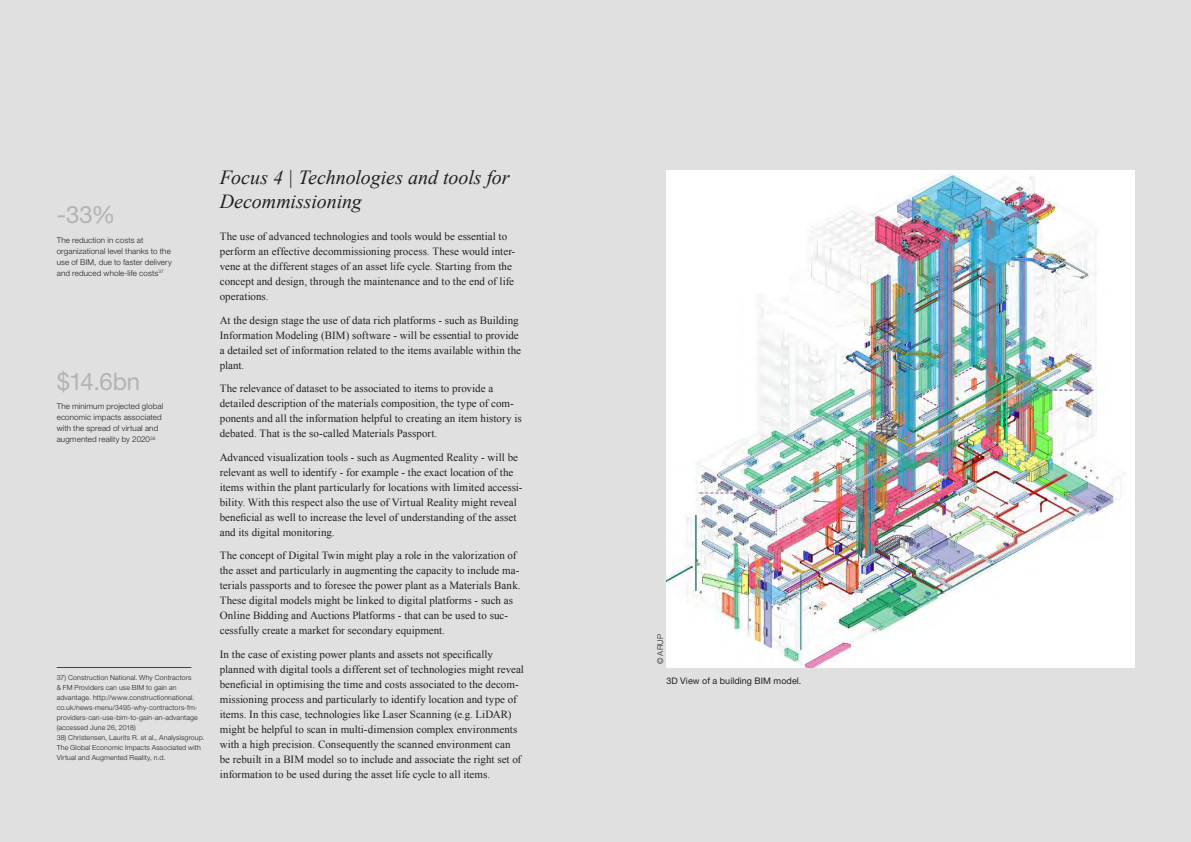
<style>
.page{position:relative;width:1191px;height:842px;background:#e0e0e0}
.page>*{position:absolute;margin:0;border:0;box-sizing:border-box;transform-origin:0 0}
.t1{font:24px "Helvetica Neue LT Std";letter-spacing:-.005em;color:#b2b3b7}
.t2{font:italic 20px/24px "Times New Roman";color:#231f20}
.t3{font:11px/15px "Times New Roman";color:#231f20}
.t4{font:9px "Helvetica Neue LT Std";letter-spacing:.01em;color:#231f20}
.t5{font:300 8px/11px "Helvetica Neue LT Std";letter-spacing:.015em;color:#231f20}
.t6{font:300 7px/10px "Helvetica Neue LT Std";letter-spacing:.02em;color:#231f20}
</style>
<div class="page">
<hr style="left:57px;top:667px;width:134px;height:1px;background:#231f20">
<img style="left:666px;top:170px;width:468px;height:497px">
<h1 class="t1" style="left:57px;top:200px;width:60px">-33%</h1>
<p class="t5" style="left:57px;top:234px;width:116px">The reduction in costs at organizational level thanks to the use of BIM, due to faster delivery and reduced whole-life costs<sup>37</sup></p>
<h1 class="t1" style="left:57px;top:367px;width:85px">$14.6bn</h1>
<p class="t5" style="left:57px;top:401px;width:108px">The minimum projected global economic impacts associated with the spread of virtual and augmented reality by 2020<sup>38</sup></p>
<p class="t6" style="left:57px;top:673px;width:143px">37) Construction National. Why Contractors<br>&amp; FM Providers can use BIM to gain an advantage. http://www.constructionnational. co.uk/news-menu/3495-why-contractors-fm&shy;providers-can-use-bim-to-gain-an-advantage (accessed June 26, 2018)</p>
<p class="t6" style="left:57px;top:733px;width:149px">38) Christensen, Laurits R. et al., Analysisgroup.<br>The Global Economic Impacts Associated with<br>Virtual and Augmented Reality, n.d.</p>
<h2 class="t2" style="left:220px;top:165px;width:291px">Focus 4 | Technologies and tools for<br>Decommissioning</h2>
<p class="t3" style="left:220px;top:229px;width:297px">The use of advanced technologies and tools would be essential to perform an effective decommissioning process. These would inter&shy;vene at the different stages of an asset life cycle. Starting from the concept and design, through the maintenance and to the end of life operations.</p>
<p class="t3" style="left:220px;top:312px;width:303px">At the design stage the use of data rich platforms - such as Building Information Modeling (BIM) software - will be essential to provide a detailed set of information related to the items available within the plant.</p>
<p class="t3" style="left:220px;top:381px;width:303px">The relevance of dataset to be associated to items to provide a detailed description of the materials composition, the type of com&shy;ponents and all the information helpful to creating an item history is debated. That is the so-called Materials Passport.</p>
<p class="t3" style="left:220px;top:449px;width:304px">Advanced visualization tools - such as Augmented Reality - will be relevant as well to identify - for example - the exact location of the items within the plant particularly for locations with limited accessi&shy;bility. With this respect also the use of Virtual Reality might reveal beneficial as well to increase the level of understanding of the asset and its digital monitoring.</p>
<p class="t3" style="left:220px;top:548px;width:302px">The concept of Digital Twin might play a role in the valorization of the asset and particularly in augmenting the capacity to include ma&shy;terials passports and to foresee the power plant as a Materials Bank.<br>These digital models might be linked to digital platforms - such as Online Bidding and Auctions Platforms - that can be used to suc&shy;cessfully create a market for secondary equipment.</p>
<p class="t3" style="left:220px;top:647px;width:306px">In the case of existing power plants and assets not specifically planned with digital tools a different set of technologies might reveal beneficial in optimising the time and costs associated to the decom&shy;missioning process and particularly to identify location and type of items. In this case, technologies like Laser Scanning (e.g. LiDAR) might be helpful to scan in multi-dimension complex environments with a high precision. Consequently the scanned environment can<br>be rebuilt in a BIM model so to include and associate the right set of information to be used during the asset life cycle to all items.</p>
<p class="t5" style="left:654px;top:664px;width:31px;rotate:-90deg">© ARUP</p>
<p class="t4" style="left:666px;top:675px;width:136px">3D View of a building BIM model.</p>
</div>
